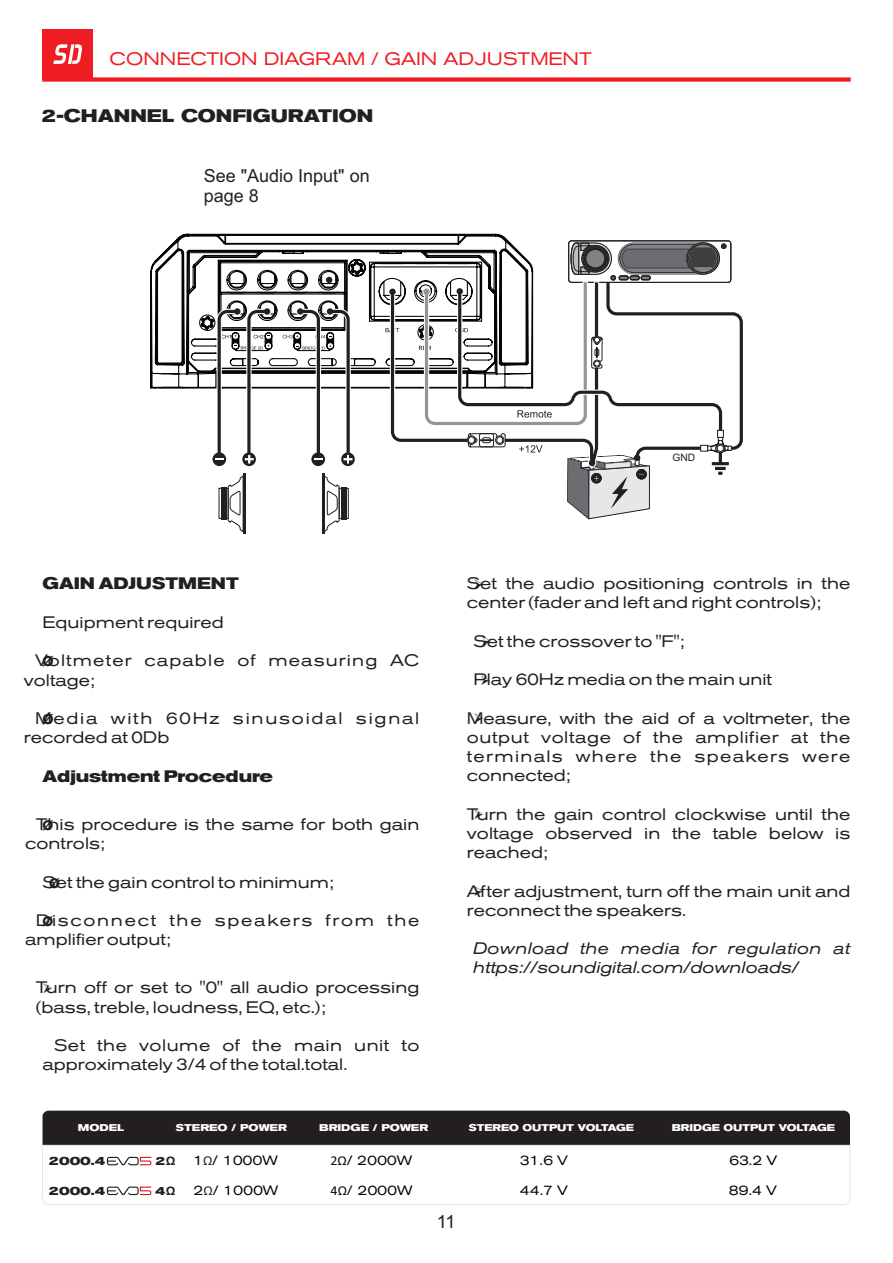
<style>
.page{position:relative;width:893px;height:1263px;background:#fff}
.page>*{position:absolute;margin:0;border:0;box-sizing:border-box;transform-origin:0 0}
.t1{font:18.15px "Arial";color:#231f20}
.t2{font:expanded 18px "Akzidenz Grotesk BQ";color:#ee1d23}
.t3{font:700 expanded 18px "Akzidenz Grotesk BQ";color:#231f20}
.t4{font:18px/20.1px "Arial";color:#231f20}
.t5{font:expanded 16.5px/19.2px "Akzidenz Grotesk BQ";color:#231f20}
.t6{font:italic expanded 16.5px/19.2px "Akzidenz Grotesk BQ";letter-spacing:.02em;color:#231f20}
.t7{font:expanded 16.5px/19.2px "Akzidenz Grotesk BQ";letter-spacing:.1em;color:#231f20}
.t8{font:expanded 16.5px/19.2px "Akzidenz Grotesk BQ";letter-spacing:.105em;color:#231f20}
.t9{font:expanded 16.5px/19.2px "Akzidenz Grotesk BQ";letter-spacing:.07em;color:#231f20}
.t10{font:700 expanded 16.5px "Akzidenz Grotesk BQ";color:#231f20}
.t11{font:expanded 13.5px "Akzidenz Grotesk BQ";color:#040504;scale:1.04 1}
.t12{font:700 expanded 11.85px "Akzidenz Grotesk BQ";color:#231f20;scale:1.05 1}
.t13{font:700 expanded 11.7px "Akzidenz Grotesk BQ";color:#231f20;scale:1.05 1}
.t14{font:10.2px "Arial";color:#231f20}
.t15{font:700 expanded 9.75px "Akzidenz Grotesk BQ";color:#fff}
.t16{font:700 expanded 9.75px "Akzidenz Grotesk BQ";color:#fff;scale:1.04 1}
.s1{font-family:"Geometric 415 BT Black A";font-stretch:normal;font-size:14.1px}
.s2{font-family:"Geometric 415 BT Black A";font-stretch:normal;font-size:13.5px}
.s3{font-family:"Calibri";font-stretch:normal}
.s4{font-family:"Calibri";font-stretch:normal;color:#231f20}
.s5{font-family:"Arial";font-stretch:normal}
</style>
<div class="page">
<svg style="left:150px;top:233px;width:360px;height:156px"></svg>
<svg style="left:326px;top:277px;width:6px;height:6px"></svg>
<div style="left:42px;top:29px;width:51px;height:51px;background:#ee1d23"></div>
<div style="left:42px;top:77px;width:809px;height:5px;background:#ee1d23"></div>
<svg style="left:53px;top:44px;width:29px;height:20px"></svg>
<div style="left:568px;top:241px;width:163px;height:42px;border:1px solid #231f20;border-radius:3px"></div>
<div style="left:339px;top:488px;width:10px;height:31px;border:1px solid #231f20"></div>
<hr style="left:322px;top:473px;width:2px;height:60px;background:#231f20">
<div style="left:341px;top:487px;width:5px;height:33px;background:#231f20"></div>
<svg style="left:324px;top:475px;width:16px;height:58px"></svg>
<hr style="left:243px;top:473px;width:2px;height:60px;background:#231f20">
<div style="left:221px;top:487px;width:6px;height:33px;background:#231f20"></div>
<svg style="left:228px;top:475px;width:15px;height:57px"></svg>
<svg style="left:283px;top:306px;width:74px;height:161px"></svg>
<svg style="left:210px;top:306px;width:63px;height:161px"></svg>
<svg style="left:385px;top:242px;width:358px;height:277px"></svg>
<div style="left:43px;top:1111px;width:807px;height:33px;background:#231f20"></div>
<svg style="left:42px;top:1144px;width:809px;height:61px"></svg>
<svg style="left:107px;top:1157px;width:44px;height:9px"></svg>
<svg style="left:107px;top:1186px;width:44px;height:9px"></svg>
<p class="t2" style="left:110px;top:52px;width:484px">CONNECTION DIAGRAM / GAIN ADJUSTMENT</p>
<p class="t3" style="left:41px;top:109px;width:334px">2-CHANNEL CONFIGURATION</p>
<p class="t4" style="left:204px;top:167px;width:167px">See "Audio Input" on page 8</p>
<p class="t10" style="left:42px;top:577px;width:198px">GAIN ADJUSTMENT</p>
<p class="t5" style="left:42px;top:614px;width:183px">Equipment required</p>
<p class="t9" style="left:24px;top:653px;width:397px;text-indent:11px">V<span class="s1">Ø</span>oltmeter capable of measuring AC voltage;</p>
<p class="t8" style="left:24px;top:710px;width:397px;text-indent:11px">M<span class="s1">Ø</span>edia with 60Hz sinusoidal signal recorded at 0Db</p>
<p class="t10" style="left:42px;top:770px;width:232px">Adjustment Procedure</p>
<p class="t5" style="left:25px;top:816px;width:396px;text-indent:11px">T<span class="s2">Ø</span>his procedure is the same for both gain controls;</p>
<p class="t5" style="left:42px;top:874px;width:293px">S<span class="s2">Ø</span>et the gain control to minimum;</p>
<p class="t7" style="left:25px;top:912px;width:396px;text-indent:11px">D<span class="s2">Ø</span>isconnect the speakers from the amplifier output;</p>
<p class="t5" style="left:36px;top:979px;width:385px">T➢urn off or set to "0" all audio processing (bass, treble, loudness, EQ, etc.);</p>
<p class="t5" style="left:42px;top:1037px;width:378px;text-indent:12px">Set the volume of the main unit to approximately 3/4 of the total.total.</p>
<p class="t14" style="left:672px;top:453px;width:24px">GND</p>
<p class="t5" style="left:467px;top:575px;width:385px">S➢et the audio positioning controls in the center (fader and left and right controls);</p>
<p class="t5" style="left:473px;top:633px;width:213px">S➢et the crossover to "F";</p>
<p class="t5" style="left:473px;top:671px;width:300px">P➢lay 60Hz media on the main unit</p>
<p class="t5" style="left:467px;top:710px;width:385px;text-align:justify">M➢easure, with the aid of a voltmeter, the output voltage of the amplifier at the terminals where the speakers were connected;</p>
<p class="t5" style="left:467px;top:806px;width:385px;text-align:justify">T➢urn the gain control clockwise until the voltage observed in the table below is reached;</p>
<p class="t5" style="left:467px;top:883px;width:385px">A➢fter adjustment, turn off the main unit and reconnect the speakers.</p>
<p class="t6" style="left:473px;top:940px;width:378px">Download the media for regulation at https://soundigital.com/downloads/</p>
<p class="t16" style="left:78px;top:1124px;width:46px">MODEL</p>
<p class="t16" style="left:176px;top:1124px;width:108px">STEREO / POWER</p>
<p class="t16" style="left:319px;top:1124px;width:106px">BRIDGE / POWER</p>
<p class="t15" style="left:469px;top:1124px;width:167px">STEREO OUTPUT VOLTAGE</p>
<p class="t15" style="left:672px;top:1124px;width:165px">BRIDGE OUTPUT VOLTAGE</p>
<p class="t11" style="left:330px;top:1155px;width:80px"><span class="s3">2Ω</span>/ 2000W</p>
<p class="t11" style="left:331px;top:1185px;width:80px"><span class="s3">4Ω</span>/ 2000W</p>
<p class="t11" style="left:193px;top:1155px;width:83px">1<span class="s4">Ω</span>/ 1000W</p>
<p class="t11" style="left:194px;top:1185px;width:83px">2<span class="s4">Ω</span>/ 1000W</p>
<p class="t11" style="left:729px;top:1155px;width:48px">63.2 V</p>
<p class="t11" style="left:729px;top:1185px;width:48px">89.4 V</p>
<p class="t11" style="left:520px;top:1155px;width:48px">31.6 V</p>
<p class="t11" style="left:520px;top:1185px;width:48px">44.7 V</p>
<p class="t13" style="left:155px;top:1157px;width:21px">2<span class="s5">Ω</span></p>
<p class="t13" style="left:155px;top:1187px;width:21px">4<span class="s5">Ω</span></p>
<p class="t12" style="left:48px;top:1157px;width:56px">2000.4</p>
<p class="t12" style="left:48px;top:1186px;width:56px">2000.4</p>
<p class="t1" style="left:437px;top:1214px;width:20px">11</p>
</div>
